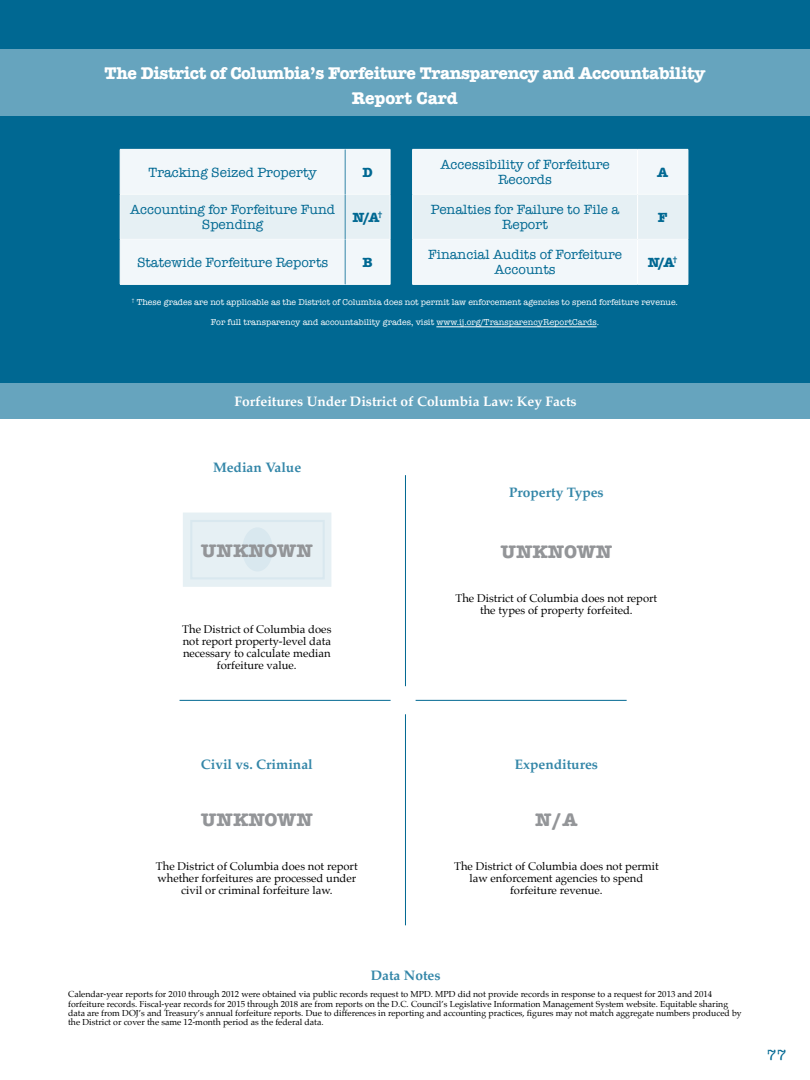
<style>
.page{position:relative;width:810px;height:1080px;background:#fff}
.page>*{position:absolute;margin:0;border:0;box-sizing:border-box;transform-origin:0 0}
.t1{font:700 18.75px "American Typewriter";color:#939598}
.t2{font:700 17.5px/25px "American Typewriter";letter-spacing:-.02em;color:#fff;text-align:center}
.t3{font:15px "American Typewriter";color:#006892}
.t4{font:13.75px/14.9px "American Typewriter";color:#006892;text-align:center}
.t5{font:700 13.75px "Palatino";color:#3386a8}
.t6{font:700 13.75px "Palatino";color:#fff}
.t7{font:700 13.75px "American Typewriter";color:#006892}
.t8{font:11.25px/12.1px "Palatino";color:#000;text-align:center}
.t9{font:8.75px/9.4px "Palatino";color:#000}
.t10{font:8.75px "American Typewriter";color:#fff}
</style>
<div class="page">
<div style="left:0;top:382px;width:810px;height:37px;background:#66a4be"></div>
<div style="left:0;top:0;width:810px;height:382px;background:#006892"></div>
<hr style="left:405px;top:475px;width:1px;height:211px;background:#006892">
<hr style="left:416px;top:700px;width:211px;height:1px;background:#006892">
<hr style="left:405px;top:714px;width:1px;height:211px;background:#006892">
<hr style="left:180px;top:700px;width:211px;height:1px;background:#006892">
<hr style="left:436px;top:327px;width:161px;height:1px;background:#fff">
<div style="left:0;top:49px;width:810px;height:67px;background:#66a4be"></div>
<div style="left:183px;top:513px;width:148px;height:74px;background:#e6f0f4"></div>
<div style="left:242px;top:527px;width:31px;height:45px;background:#d9e8ef;border-radius:50%"></div>
<div style="left:190px;top:520px;width:135px;height:59px;border:2px solid #d9e8ef"></div>
<svg style="left:121px;top:149px;width:567px;height:135px;background:#e4eff4"></svg>
<hr style="left:120px;top:149px;width:225px;height:1px;background:#fff">
<hr style="left:120px;top:150px;width:1px;height:44px;background:#fff">
<hr style="left:345px;top:149px;width:45px;height:1px;background:#fff">
<hr style="left:390px;top:150px;width:1px;height:44px;background:#fff">
<hr style="left:120px;top:194px;width:225px;height:1px;background:#fff">
<hr style="left:120px;top:195px;width:1px;height:44px;background:#fff">
<hr style="left:345px;top:194px;width:45px;height:1px;background:#fff">
<hr style="left:390px;top:195px;width:1px;height:44px;background:#fff">
<hr style="left:120px;top:239px;width:225px;height:1px;background:#fff">
<hr style="left:120px;top:240px;width:1px;height:44px;background:#fff">
<hr style="left:345px;top:239px;width:45px;height:1px;background:#fff">
<hr style="left:390px;top:240px;width:1px;height:44px;background:#fff">
<hr style="left:120px;top:284px;width:225px;height:1px;background:#fff">
<hr style="left:345px;top:284px;width:45px;height:1px;background:#fff">
<hr style="left:345px;top:150px;width:1px;height:44px;background:#3386a8">
<hr style="left:345px;top:195px;width:1px;height:44px;background:#3386a8">
<hr style="left:345px;top:240px;width:1px;height:44px;background:#3386a8">
<hr style="left:412px;top:149px;width:226px;height:1px;background:#fff">
<hr style="left:412px;top:150px;width:1px;height:44px;background:#fff">
<hr style="left:638px;top:149px;width:50px;height:1px;background:#fff">
<hr style="left:637px;top:150px;width:1px;height:44px;background:#fff">
<hr style="left:688px;top:150px;width:1px;height:44px;background:#fff">
<hr style="left:412px;top:194px;width:226px;height:1px;background:#fff">
<hr style="left:412px;top:195px;width:1px;height:44px;background:#fff">
<hr style="left:638px;top:194px;width:50px;height:1px;background:#fff">
<hr style="left:637px;top:195px;width:1px;height:44px;background:#fff">
<hr style="left:688px;top:195px;width:1px;height:44px;background:#fff">
<hr style="left:412px;top:239px;width:226px;height:1px;background:#fff">
<hr style="left:412px;top:240px;width:1px;height:44px;background:#fff">
<hr style="left:638px;top:239px;width:50px;height:1px;background:#fff">
<hr style="left:637px;top:240px;width:1px;height:44px;background:#fff">
<hr style="left:688px;top:240px;width:1px;height:44px;background:#fff">
<hr style="left:412px;top:284px;width:226px;height:1px;background:#fff">
<hr style="left:638px;top:284px;width:50px;height:1px;background:#fff">
<h2 class="t2" style="left:105px;top:60px;width:602px">The District of Columbia’s Forfeiture Transparency and Accountability<br>Report Card</h2>
<h3 class="t4" style="left:149px;top:164px;width:170px">Tracking Seized Property</h3>
<h3 class="t7" style="left:363px;top:160px;width:12px">D</h3>
<h3 class="t4" style="left:441px;top:157px;width:171px">Accessibility of Forfeiture<br>Records</h3>
<h3 class="t7" style="left:657px;top:160px;width:13px">A</h3>
<h3 class="t4" style="left:130px;top:202px;width:206px">Accounting for Forfeiture Fund<br>Spending</h3>
<h3 class="t7" style="left:353px;top:205px;width:32px">N/A<sup>†</sup></h3>
<h3 class="t4" style="left:431px;top:202px;width:190px">Penalties for Failure to File a<br>Report</h3>
<h3 class="t7" style="left:658px;top:205px;width:11px">F</h3>
<h3 class="t4" style="left:137px;top:254px;width:193px">Statewide Forfeiture Reports</h3>
<h3 class="t7" style="left:363px;top:250px;width:12px">B</h3>
<h3 class="t4" style="left:428px;top:247px;width:195px">Financial Audits of Forfeiture<br>Accounts</h3>
<h3 class="t7" style="left:648px;top:250px;width:32px">N/A<sup>†</sup></h3>
<p class="t10" style="left:131px;top:295px;width:548px"><sup>†</sup> These grades are not applicable as the District of Columbia does not permit law enforcement agencies to spend forfeiture revenue.</p>
<p class="t10" style="left:211px;top:316px;width:390px">For full transparency and accountability grades, visit www.ij.org/TransparencyReportCards.</p>
<h3 class="t6" style="left:235px;top:390px;width:344px">Forfeitures Under District of Columbia Law: Key Facts</h3>
<h3 class="t5" style="left:213px;top:456px;width:90px">Median Value</h3>
<h1 class="t1" style="left:201px;top:535px;width:113px">UNKNOWN</h1>
<p class="t8" style="left:182px;top:623px;width:151px">The District of Columbia does not report property-level data necessary to calculate median forfeiture value.</p>
<h3 class="t5" style="left:509px;top:481px;width:96px">Property Types</h3>
<h1 class="t1" style="left:501px;top:535px;width:113px">UNKNOWN</h1>
<p class="t8" style="left:456px;top:592px;width:203px">The District of Columbia does not report the types of property forfeited.</p>
<h3 class="t5" style="left:201px;top:753px;width:113px">Civil vs. Criminal</h3>
<h1 class="t1" style="left:201px;top:803px;width:113px">UNKNOWN</h1>
<p class="t8" style="left:156px;top:860px;width:203px">The District of Columbia does not report whether forfeitures are processed under civil or criminal forfeiture law.</p>
<h3 class="t5" style="left:515px;top:753px;width:85px">Expenditures</h3>
<h1 class="t1" style="left:535px;top:803px;width:44px">N/A</h1>
<p class="t8" style="left:454px;top:860px;width:206px">The District of Columbia does not permit law enforcement agencies to spend forfeiture revenue.</p>
<h3 class="t5" style="left:371px;top:963px;width:71px">Data Notes</h3>
<p class="t9" style="left:68px;top:989px;width:675px">Calendar-year reports for 2010 through 2012 were obtained via public records request to MPD. MPD did not provide records in response to a request for 2013 and 2014 forfeiture records. Fiscal-year records for 2015 through 2018 are from reports on the D.C. Council’s Legislative Information Management System website. Equitable sharing data are from DOJ’s and Treasury’s annual forfeiture reports. Due to differences in reporting and accounting practices, figures may not match aggregate numbers produced by the District or cover the same 12-month period as the federal data.</p>
<h3 class="t3" style="left:767px;top:1044px;width:21px">77</h3>
</div>
